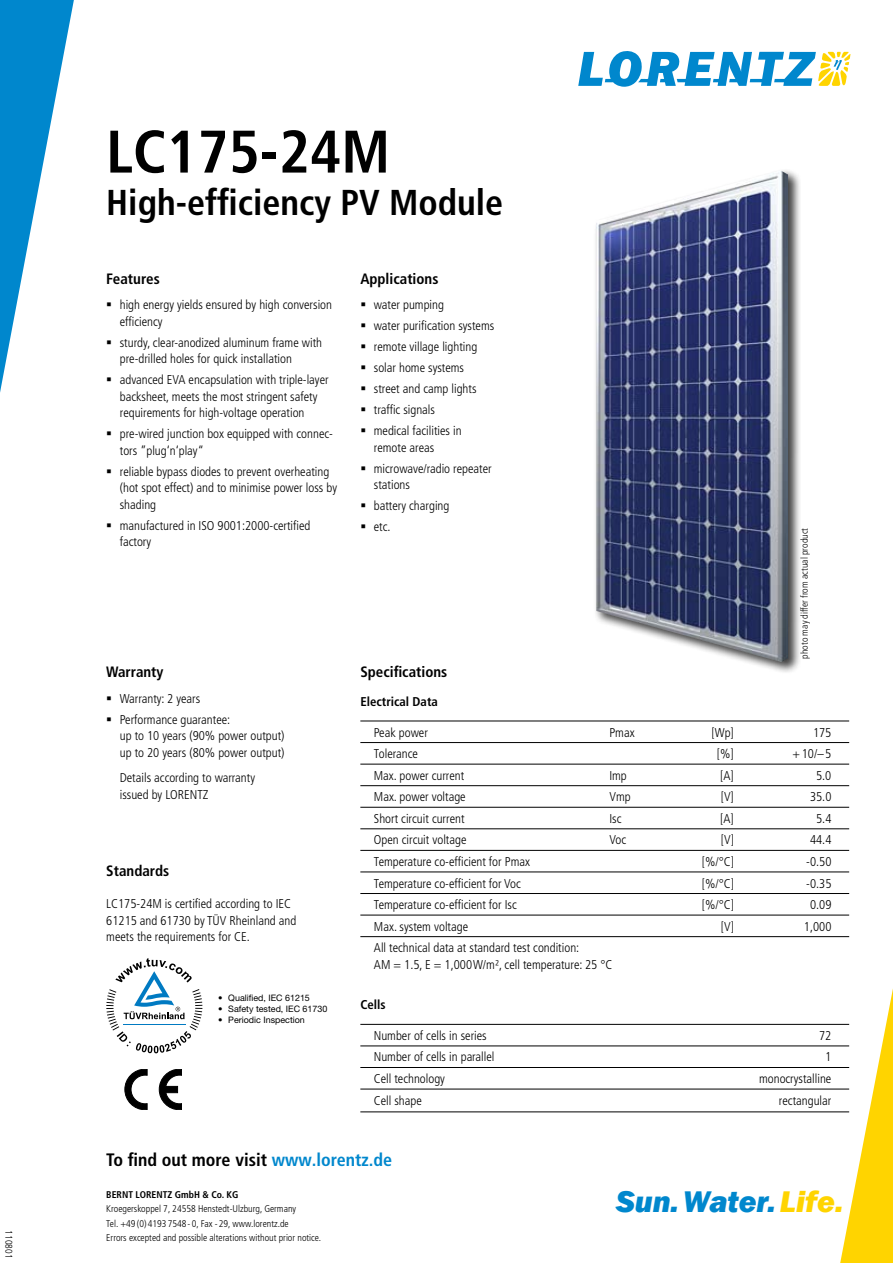
<style>
.page{position:relative;width:893px;height:1263px;background:#fff}
.page>*{position:absolute;margin:0;border:0;box-sizing:border-box;transform-origin:0 0}
.t1{font:700 condensed 60px "Frutiger LT Std";color:#000}
.t2{font:700 condensed 36px "Frutiger LT Std";color:#000}
.t3{font:italic 800 30.75px "Franklin Gothic";color:#0087cd}
.t4{font:700 condensed 18px "Frutiger LT Pro";color:#000}
.t5{font:700 condensed 15px "Frutiger LT Std";color:#000}
.t6{font:300 condensed 12.75px/16.5px "Frutiger LT Std";color:#000}
.t7{font:700 condensed 12.75px "Frutiger LT Std";color:#000}
.t8{font:300 condensed 9.75px/14.2px "Frutiger LT Std";color:#000}
.t9{font:700 condensed 9.75px "Frutiger LT Std";color:#000}
.t10{font:8.85px "Helvetica Neue LT Std";color:#000}
.s1{color:#0087cd}
.s2{color:#ffd400}
</style>
<div class="page">
<svg style="left:578px;top:51px;width:272px;height:36px"></svg>
<svg style="left:0;top:0;width:74px;height:393px"></svg>
<svg style="left:840px;top:988px;width:53px;height:275px"></svg>
<hr style="left:360px;top:721px;width:489px;height:1px;background:#000">
<hr style="left:360px;top:742px;width:489px;height:1px;background:#000">
<hr style="left:360px;top:764px;width:489px;height:1px;background:#000">
<hr style="left:360px;top:785px;width:489px;height:1px;background:#000">
<hr style="left:360px;top:807px;width:489px;height:1px;background:#000">
<hr style="left:360px;top:828px;width:489px;height:1px;background:#000">
<hr style="left:360px;top:850px;width:489px;height:1px;background:#000">
<hr style="left:360px;top:871px;width:489px;height:1px;background:#000">
<hr style="left:360px;top:893px;width:489px;height:1px;background:#000">
<hr style="left:360px;top:915px;width:489px;height:1px;background:#000">
<hr style="left:360px;top:936px;width:489px;height:1px;background:#000">
<hr style="left:360px;top:1024px;width:489px;height:1px;background:#000">
<hr style="left:360px;top:1045px;width:489px;height:1px;background:#000">
<hr style="left:360px;top:1067px;width:489px;height:1px;background:#000">
<hr style="left:360px;top:1089px;width:489px;height:1px;background:#000">
<hr style="left:360px;top:1111px;width:489px;height:1px;background:#000">
<div style="left:593px;top:167px;width:208px;height:507px;background:#000;opacity:.75"></div>
<img style="left:596px;top:170px;width:192px;height:492px">
<svg style="left:125px;top:1069px;width:57px;height:41px"></svg>
<svg style="left:106px;top:958px;width:96px;height:95px"></svg>
<p class="t8" style="left:16px;top:1230px;width:30px;rotate:90deg">110801</p>
<h1 class="t1" style="left:106px;top:116px;width:285px">LC175-24M</h1>
<h2 class="t2" style="left:106px;top:181px;width:398px">High-efficiency PV Module</h2>
<p class="t5" style="left:106px;top:270px;width:55px">Features</p>
<p class="t6" style="left:120px;top:297px;width:214px">high energy yields ensured by high conversion efficiency</p>
<p class="t6" style="left:120px;top:334px;width:204px">sturdy, clear-anodized aluminum frame with pre-drilled holes for quick installation</p>
<p class="t6" style="left:120px;top:372px;width:210px">advanced EVA encapsulation with triple-layer backsheet, meets the most stringent safety requirements for high-voltage operation</p>
<p class="t6" style="left:120px;top:426px;width:215px">pre-wired junction box equipped with connec&shy;tors ”plug‘n‘play“</p>
<p class="t6" style="left:120px;top:463px;width:219px">reliable bypass diodes to prevent overheating (hot spot effect) and to minimise power loss by shading</p>
<p class="t6" style="left:120px;top:517px;width:192px">manufactured in ISO 9001:2000-certified factory</p>
<p class="t5" style="left:360px;top:270px;width:80px">Applications</p>
<p class="t6" style="left:374px;top:295px;width:122px;line-height:21px">water pumping<br>water purification systems remote village lighting solar home systems<br>street and camp lights traffic signals<br>medical facilities in</p>
<p class="t6" style="left:374px;top:437px;width:119px;line-height:21px">remote areas microwave/radio repeater</p>
<p class="t6" style="left:374px;top:475px;width:77px;line-height:21px">stations<br>battery charging etc.</p>
<p class="t8" style="left:798px;top:659px;width:132px;rotate:-90deg">photo may differ from actual product</p>
<p class="t5" style="left:106px;top:663px;width:59px">Warranty</p>
<p class="t6" style="left:120px;top:688px;width:112px;line-height:21px">Warranty: 2 years<br>Performance guarantee:</p>
<p class="t6" style="left:120px;top:728px;width:166px">up to 10 years (90% power output) up to 20 years (80% power output)</p>
<p class="t6" style="left:120px;top:770px;width:137px">Details according to warranty issued by LORENTZ</p>
<p class="t5" style="left:106px;top:861px;width:64px">Standards</p>
<p class="t6" style="left:106px;top:896px;width:192px">LC175-24M is certified according to IEC<br>61215 and 61730 by TÜV Rheinland and meets the requirements for CE.</p>
<p class="t10" style="left:218px;top:993px;width:93px">• Qualified, IEC 61215</p>
<p class="t10" style="left:218px;top:1004px;width:111px">• Safety tested, IEC 61730</p>
<p class="t10" style="left:218px;top:1014px;width:88px">• Periodic Inspection</p>
<p class="t5" style="left:360px;top:663px;width:88px">Specifications</p>
<p class="t7" style="left:360px;top:694px;width:79px">Electrical Data</p>
<p class="t6" style="left:374px;top:724px;width:56px">Peak power</p>
<p class="t6" style="left:609px;top:724px;width:27px">Pmax</p>
<p class="t6" style="left:711px;top:724px;width:24px">[Wp]</p>
<p class="t6" style="left:813px;top:724px;width:20px">175</p>
<p class="t6" style="left:374px;top:746px;width:45px">Tolerance</p>
<p class="t6" style="left:717px;top:746px;width:18px">[%]</p>
<p class="t6" style="left:792px;top:746px;width:40px">+10/– 5</p>
<p class="t6" style="left:374px;top:767px;width:92px">Max. power current</p>
<p class="t6" style="left:609px;top:767px;width:19px">Imp</p>
<p class="t6" style="left:720px;top:767px;width:15px">[A]</p>
<p class="t6" style="left:816px;top:767px;width:17px">5.0</p>
<p class="t6" style="left:374px;top:789px;width:93px">Max. power voltage</p>
<p class="t6" style="left:609px;top:789px;width:23px">Vmp</p>
<p class="t6" style="left:721px;top:789px;width:15px">[V]</p>
<p class="t6" style="left:810px;top:789px;width:23px">35.0</p>
<p class="t6" style="left:374px;top:810px;width:92px">Short circuit current</p>
<p class="t6" style="left:609px;top:810px;width:14px">Isc</p>
<p class="t6" style="left:720px;top:810px;width:15px">[A]</p>
<p class="t6" style="left:816px;top:810px;width:17px">5.4</p>
<p class="t6" style="left:374px;top:832px;width:94px">Open circuit voltage</p>
<p class="t6" style="left:609px;top:832px;width:18px">Voc</p>
<p class="t6" style="left:721px;top:832px;width:15px">[V]</p>
<p class="t6" style="left:810px;top:832px;width:23px">44.4</p>
<p class="t6" style="left:374px;top:853px;width:158px">Temperature co-efficient for Pmax</p>
<p class="t6" style="left:702px;top:853px;width:34px">[%/°C]</p>
<p class="t6" style="left:806px;top:853px;width:27px">-0.50</p>
<p class="t6" style="left:374px;top:875px;width:148px">Temperature co-efficient for Voc</p>
<p class="t6" style="left:702px;top:875px;width:34px">[%/°C]</p>
<p class="t6" style="left:806px;top:875px;width:27px">-0.35</p>
<p class="t6" style="left:374px;top:896px;width:144px">Temperature co-efficient for Isc</p>
<p class="t6" style="left:702px;top:896px;width:34px">[%/°C]</p>
<p class="t6" style="left:810px;top:896px;width:23px">0.09</p>
<p class="t6" style="left:374px;top:918px;width:96px">Max. system voltage</p>
<p class="t6" style="left:721px;top:918px;width:15px">[V]</p>
<p class="t6" style="left:804px;top:918px;width:29px">1,000</p>
<p class="t6" style="left:374px;top:940px;width:240px">All technical data at standard test condition:<br>AM = 1.5, E = 1,000W/m², cell temperature: 25 °C</p>
<p class="t7" style="left:360px;top:997px;width:27px">Cells</p>
<p class="t6" style="left:374px;top:1027px;width:114px">Number of cells in series</p>
<p class="t6" style="left:819px;top:1027px;width:14px">72</p>
<p class="t6" style="left:374px;top:1049px;width:122px">Number of cells in parallel</p>
<p class="t6" style="left:825px;top:1049px;width:8px">1</p>
<p class="t6" style="left:374px;top:1070px;width:73px">Cell technology</p>
<p class="t6" style="left:759px;top:1070px;width:74px">monocrystalline</p>
<p class="t6" style="left:374px;top:1092px;width:49px">Cell shape</p>
<p class="t6" style="left:779px;top:1092px;width:54px">rectangular</p>
<h3 class="t4" style="left:106px;top:1149px;width:287px">To find out more visit <span class="s1">www.lorentz.de</span></h3>
<p class="t9" style="left:106px;top:1189px;width:134px">BERNT LORENTZ GmbH &amp; Co. KG</p>
<p class="t8" style="left:106px;top:1202px;width:216px">Kroegerskoppel 7, 24558 Henstedt-Ulzburg, Germany<br>Tel. +49 (0) 4193 7548 - 0, Fax - 29, www.lorentz.de<br>Errors excepted and possible alterations without prior notice.</p>
<h3 class="t3" style="left:616px;top:1182px;width:229px">Sun. Water. <span class="s2">Life.</span></h3>
</div>
